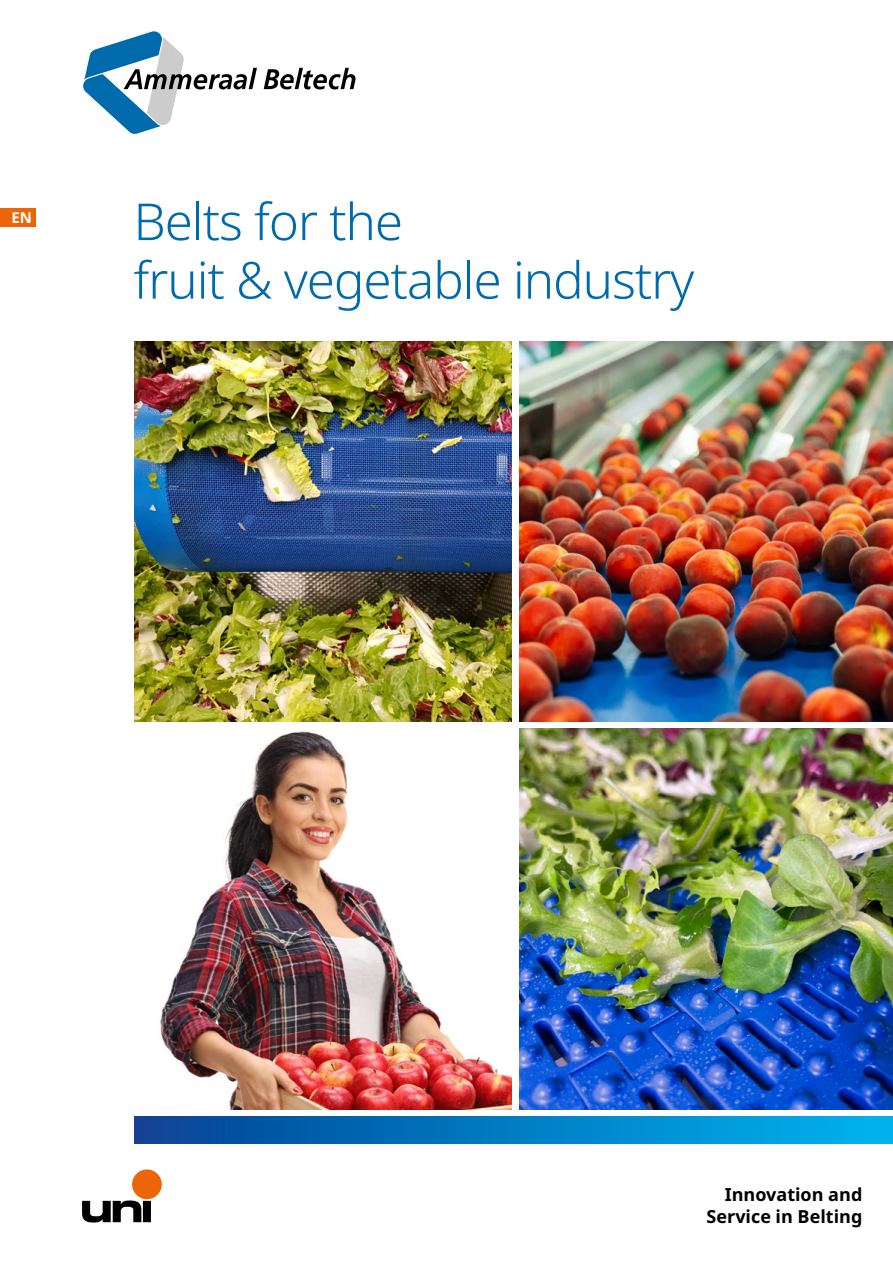
<style>
.page{position:relative;width:893px;height:1263px;background:#fff}
.page>*{position:absolute;margin:0;border:0;box-sizing:border-box;transform-origin:0 0}
.t1{font:300 51px/58.5px "Noto Sans";letter-spacing:-.02em;color:#006bac}
.t2{font:700 18px/21.6px "Noto Sans";color:#000;text-align:right}
.t3{font:700 15px "Noto Sans";color:#fff}
</style>
<div class="page">
<img style="left:520px;top:341px;width:373px;height:381px">
<img style="left:520px;top:729px;width:373px;height:380px">
<div style="left:134px;top:1116px;width:759px;height:27px;background:linear-gradient(to right,#064295,#00b5ef)"></div>
<img style="left:134px;top:341px;width:378px;height:381px">
<img style="left:160px;top:731px;width:351px;height:378px">
<div style="left:0;top:208px;width:35px;height:18px;background:#ec6608"></div>
<svg style="left:82px;top:30px;width:175px;height:105px"></svg>
<svg style="left:264px;top:68px;width:91px;height:21px"></svg>
<svg style="left:82px;top:1200px;width:69px;height:22px"></svg>
<div style="left:132px;top:1169px;width:30px;height:30px;background:#ec6608;border-radius:50%"></div>
<p class="t3" style="left:12px;top:207px;width:22px">EN</p>
<p class="t1" style="left:134px;top:194px;width:562px">Belts for the<br>fruit &amp; vegetable industry</p>
<p class="t2" style="left:707px;top:1184px;width:157px">Innovation and<br>Service in Belting</p>
</div>
